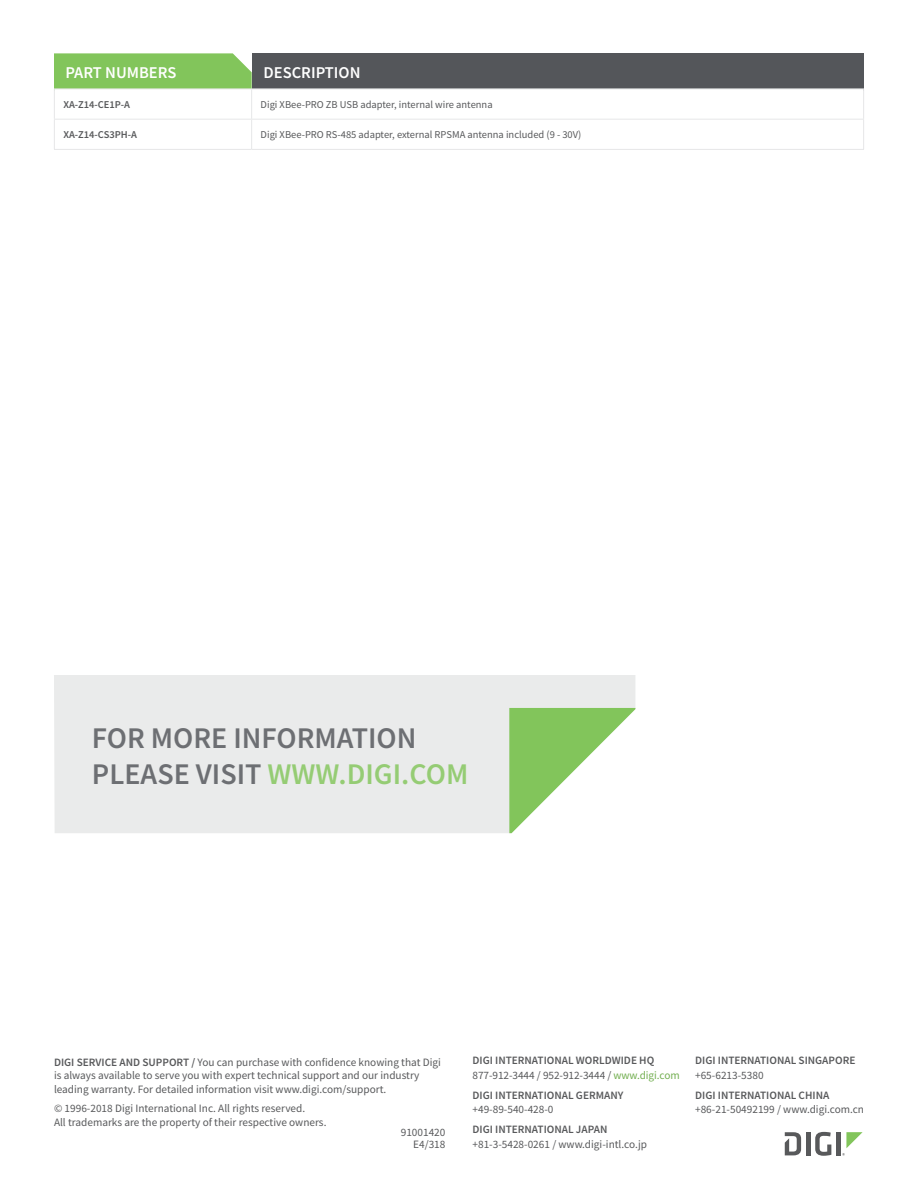
<style>
.page{position:relative;width:918px;height:1188px;background:#fff}
.page>*{position:absolute;margin:0;border:0;box-sizing:border-box;transform-origin:0 0}
.t1{font:600 30px/36px "Source Sans Pro";color:#6d6f73}
.t2{font:600 16.5px "Source Sans Pro";color:#fff}
.t3{font:11.25px/13.5px "Source Sans Pro";color:#58595b}
.t4{font:600 11.25px/14.2px "Source Sans Pro";color:#58595b}
.t5{font:10.5px "Source Sans Pro";color:#58595b}
.Table_-_Body_Copy{font:600 10.5px "Source Sans Pro";color:#58595b}
.s1{color:#95cc74}
.s2{font-weight:600}
.s3{font-weight:400}
.s4{font-weight:400;color:#73af51}
</style>
<div class="page">
<hr style="left:806px;top:1132px;width:4px;height:23px;background:#58595b">
<svg style="left:815px;top:1132px;width:16px;height:24px"></svg>
<div style="left:836px;top:1132px;width:5px;height:23px;background:#58595b"></div>
<svg style="left:785px;top:1132px;width:16px;height:23px"></svg>
<svg style="left:842px;top:1132px;width:21px;height:24px"></svg>
<svg style="left:54px;top:53px;width:198px;height:36px;background:#88c763"></svg>
<div style="left:252px;top:53px;width:612px;height:38px;background:#54565a"></div>
<div style="left:54px;top:675px;width:581px;height:158px;background:#eaebeb"></div>
<svg style="left:509px;top:708px;width:126px;height:125px"></svg>
<svg style="left:252px;top:90px;width:611px;height:29px"></svg>
<hr style="left:54px;top:89px;width:198px;height:1px;background:#e6e7e8">
<hr style="left:54px;top:89px;width:1px;height:30px;background:#e6e7e8">
<hr style="left:251px;top:89px;width:1px;height:30px;background:#e6e7e8">
<svg style="left:54px;top:120px;width:1px;height:29px"></svg>
<svg style="left:251px;top:120px;width:1px;height:29px"></svg>
<hr style="left:54px;top:149px;width:198px;height:1px;background:#e6e7e8">
<hr style="left:252px;top:89px;width:612px;height:1px;background:#e6e7e8">
<hr style="left:863px;top:89px;width:1px;height:30px;background:#e6e7e8">
<hr style="left:54px;top:119px;width:198px;height:1px;background:#e6e7e8">
<hr style="left:252px;top:119px;width:612px;height:1px;background:#e6e7e8">
<svg style="left:863px;top:120px;width:1px;height:29px"></svg>
<hr style="left:252px;top:149px;width:612px;height:1px;background:#e6e7e8">
<h2 class="t2" style="left:65px;top:62px;width:112px">PART NUMBERS</h2>
<h2 class="t2" style="left:264px;top:62px;width:99px">DESCRIPTION</h2>
<p class="Table_-_Body_Copy" style="left:63px;top:98px;width:68px">XA-Z14-CE1P-A</p>
<p class="t5" style="left:261px;top:98px;width:234px">Digi XBee-PRO ZB USB adapter, internal wire antenna</p>
<p class="Table_-_Body_Copy" style="left:63px;top:128px;width:75px">XA-Z14-CS3PH-A</p>
<p class="t5" style="left:261px;top:128px;width:322px">Digi XBee-PRO RS-485 adapter, external RPSMA antenna included (9 - 30V)</p>
<h1 class="t1" style="left:92px;top:720px;width:378px">FOR MORE INFORMATION<br>PLEASE VISIT <span class="s1">WWW.DIGI.COM</span></h1>
<p class="t3" style="left:54px;top:1055px;width:388px"><span class="s2">DIGI SERVICE AND SUPPORT /</span> You can purchase with confidence knowing that Digi is always available to serve you with expert technical support and our industry leading warranty. For detailed information visit www.digi.com/support.</p>
<p class="t3" style="left:54px;top:1102px;width:274px">© 1996-2018 Digi International Inc. All rights reserved.<br>All trademarks are the property of their respective owners.</p>
<p class="t3" style="left:401px;top:1126px;width:46px;line-height:12px;text-align:right">91001420<br>E4/318</p>
<p class="t4" style="left:473px;top:1053px;width:209px">DIGI INTERNATIONAL WORLDWIDE HQ<br><span class="s3">877-912-3444 / 952-912-3444 /</span> <span class="s4">www.digi.com</span></p>
<p class="t4" style="left:473px;top:1088px;width:152px">DIGI INTERNATIONAL GERMANY</p>
<p class="t3" style="left:473px;top:1103px;width:83px">+49-89-540-428-0</p>
<p class="t4" style="left:473px;top:1122px;width:136px">DIGI INTERNATIONAL JAPAN</p>
<p class="t3" style="left:473px;top:1137px;width:176px">+81-3-5428-0261 / www.digi-intl.co.jp</p>
<p class="t4" style="left:695px;top:1053px;width:162px">DIGI INTERNATIONAL SINGAPORE</p>
<p class="t3" style="left:695px;top:1068px;width:70px">+65-6213-5380</p>
<p class="t4" style="left:695px;top:1088px;width:136px">DIGI INTERNATIONAL CHINA</p>
<p class="t3" style="left:695px;top:1103px;width:170px">+86-21-50492199 / www.digi.com.cn</p>
</div>
